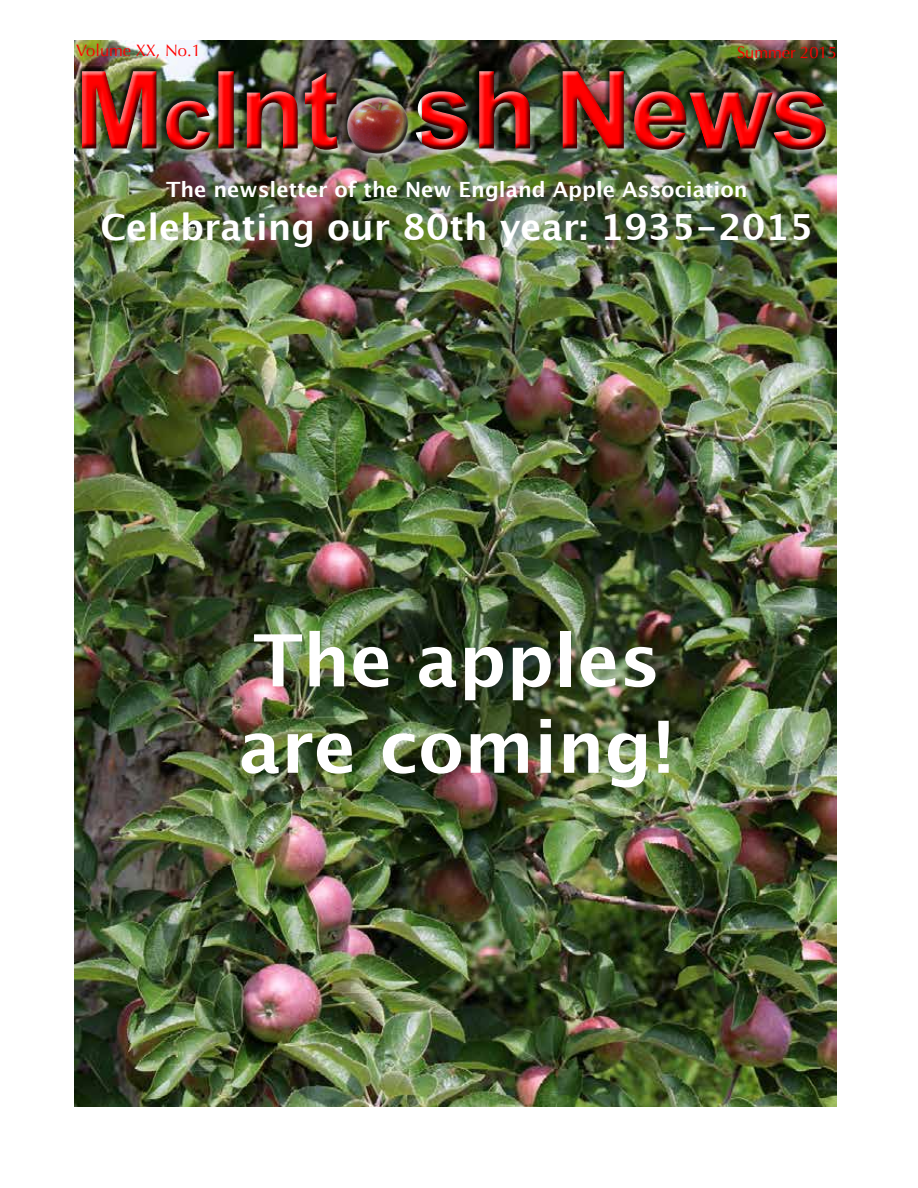
<style>
.page{position:relative;width:918px;height:1188px;background:#fff}
.page>*{position:absolute;margin:0;border:0;box-sizing:border-box;transform-origin:0 0}
.t1{font:700 108px "Arial";color:#f00}
.t2{font:700 72px/86.4px "Lucida Grande";color:#fff}
.t3{font:700 36px "Lucida Grande";color:#fff}
.t4{font:700 21px "Lucida Grande";color:#fff}
.t5{font:16.5px "Optima";color:#f00}
.s1{font-size:90px}
</style>
<div class="page">
<img style="left:75px;top:40px;width:762px;height:1067px">
<div style="left:77px;top:66px;width:751px;height:86px;background:#fff;opacity:.75"></div>
<div style="left:78px;top:68px;width:754px;height:91px;background:#000;opacity:.75"></div>
<p class="t5" style="left:76px;top:41px;width:126px">Volume XX, No.1</p>
<p class="t5" style="left:737px;top:42px;width:101px">Summer 2015</p>
<h1 class="t1" style="left:74px;top:39px;width:140px">M<span class="s1">c</span></h1>
<p class="t4" style="left:166px;top:172px;width:583px">The newsletter of the New England Apple Association</p>
<h3 class="t3" style="left:101px;top:198px;width:714px">Celebrating our 80th year: 1935-2015</h3>
<h2 class="t2" style="left:239px;top:617px;width:437px">The apples are coming!</h2>
</div>
